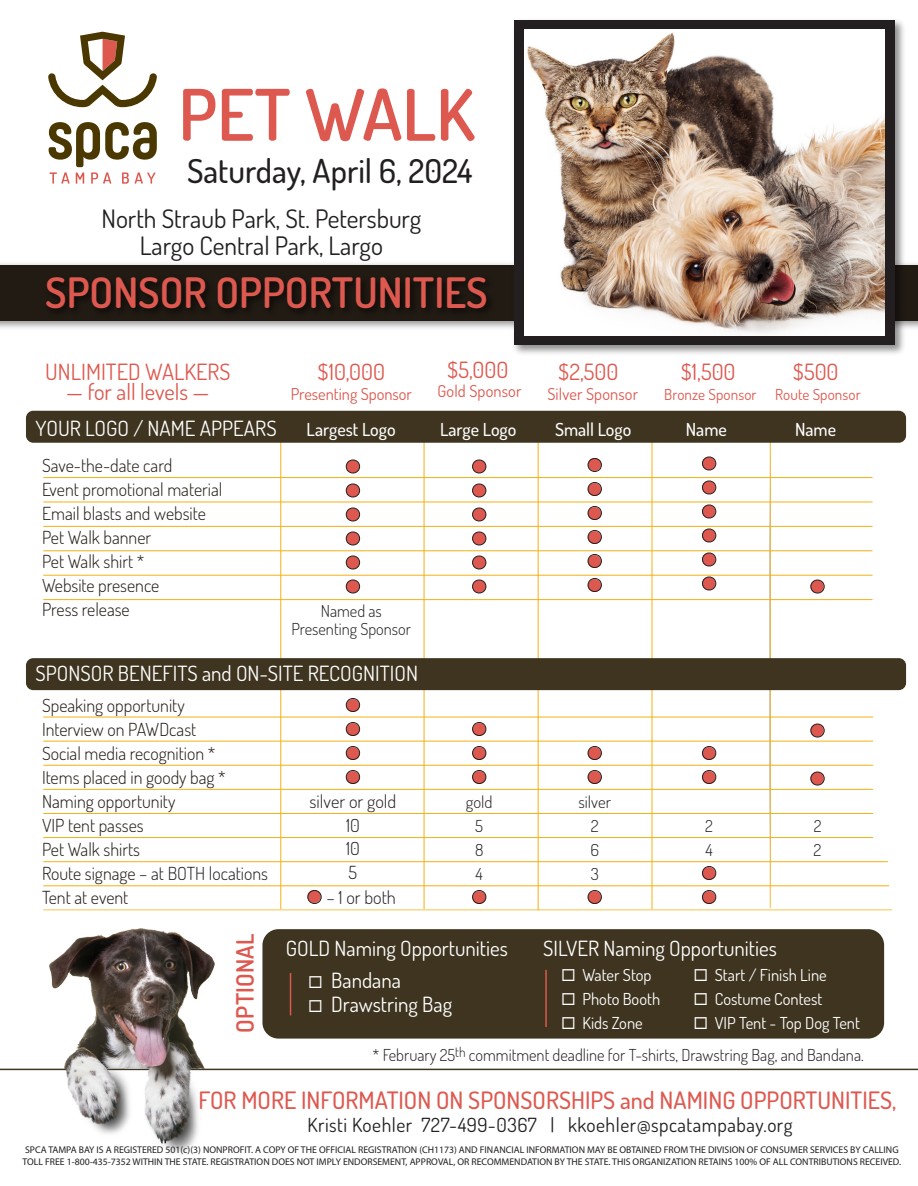
<style>
.page{position:relative;width:918px;height:1186px;background:#fff}
.page>*{position:absolute;margin:0;border:0;box-sizing:border-box;transform-origin:0 0}
.t1{font:600 71.1px "Dosis";color:#dd5950}
.t2{font:600 42px "Dosis";color:#dd5950}
.t3{font:500 32.85px "Dosis";color:#231f20}
.t4{font:25.5px/27px "Dosis";color:#231f20;text-align:center}
.t5{font:500 24px "Dosis";color:#dd5950}
.t6{font:600 24px "Dosis";letter-spacing:.01em;color:#dd5950}
.t7{font:22.5px "Dosis";color:#dd5950}
.t8{font:21px "Dosis";color:#fff}
.t9{font:19.5px "Dosis";letter-spacing:.025em;color:#231f20}
.t10{font:300 18px/24px "Dosis";color:#221b14}
.t11{font:500 18px "Dosis";color:#fff}
.t12{font:300 18px/24px "Dosis";color:#231f20;text-align:center}
.t13{font:300 16.5px/24px "Dosis";color:#231f20;text-align:center}
.t14{font:16.5px "Dosis";color:#fff}
.t15{font:16.35px "Dosis";letter-spacing:.01em;color:#dd5950}
.t16{font:15.15px "Dosis";letter-spacing:.01em;color:#dd5950}
.t17{font:9.75px/11.7px "Myriad Pro";color:#231f20}
.s1{color:#231f20}
</style>
<div class="page">
<img style="left:0;top:263px;width:918px;height:65px">
<div style="left:0;top:265px;width:918px;height:55px;background:#221b14"></div>
<svg style="left:280px;top:1069px;width:638px;height:1px"></svg>
<img style="left:39px;top:280px;width:460px;height:48px">
<div style="left:26px;top:411px;width:880px;height:32px;background:#3e341f;border-radius:7px"></div>
<div style="left:26px;top:658px;width:880px;height:32px;background:#3e341f;border-radius:7px"></div>
<div style="left:262px;top:929px;width:622px;height:110px;background:#3e341f;border-radius:16px"></div>
<hr style="left:290px;top:973px;width:1px;height:42px;background:#dd5950">
<hr style="left:545px;top:970px;width:2px;height:57px;background:#dd5950">
<svg style="left:48px;top:32px;width:109px;height:75px"></svg>
<svg style="left:49px;top:122px;width:108px;height:62px"></svg>
<img style="left:510px;top:20px;width:399px;height:334px">
<div style="left:514px;top:20px;width:381px;height:325px;background:#231f20"></div>
<img style="left:0;top:928px;width:280px;height:225px">
<img style="left:525px;top:29px;width:360px;height:307px">
<svg style="left:43px;top:442px;width:849px;height:469px"></svg>
<h1 class="t1" style="left:178px;top:69px;width:298px">PET WALK</h1>
<h3 class="t3" style="left:187px;top:149px;width:287px">Saturday, April 6, 2024</h3>
<h3 class="t4" style="left:102px;top:204px;width:321px">North Straub Park, St. Petersburg<br>Largo Central Park, Largo</h3>
<h2 class="t2" style="left:45px;top:266px;width:444px">SPONSOR OPPORTUNITIES</h2>
<h3 class="t7" style="left:45px;top:357px;width:187px">UNLIMITED WALKERS</h3>
<h3 class="t7" style="left:66px;top:377px;width:145px">— for all levels —</h3>
<h3 class="t7" style="left:318px;top:357px;width:69px">$10,000</h3>
<h3 class="t15" style="left:291px;top:383px;width:123px">Presenting Sponsor</h3>
<h3 class="t7" style="left:447px;top:355px;width:63px">$5,000</h3>
<h3 class="t15" style="left:438px;top:381px;width:85px">Gold Sponsor</h3>
<h3 class="t7" style="left:558px;top:357px;width:62px">$2,500</h3>
<h3 class="t15" style="left:547px;top:383px;width:92px">Silver Sponsor</h3>
<h3 class="t7" style="left:681px;top:357px;width:56px">$1,500</h3>
<h3 class="t16" style="left:664px;top:384px;width:94px">Bronze Sponsor</h3>
<h3 class="t7" style="left:793px;top:357px;width:47px">$500</h3>
<h3 class="t16" style="left:775px;top:384px;width:87px">Route Sponsor</h3>
<h3 class="t8" style="left:36px;top:414px;width:243px">YOUR LOGO / NAME APPEARS</h3>
<h3 class="t11" style="left:307px;top:417px;width:90px">Largest Logo</h3>
<h3 class="t11" style="left:440px;top:417px;width:78px">Large Logo</h3>
<h3 class="t11" style="left:555px;top:417px;width:78px">Small Logo</h3>
<h3 class="t11" style="left:686px;top:417px;width:43px">Name</h3>
<h3 class="t11" style="left:795px;top:417px;width:43px">Name</h3>
<h3 class="t10" style="left:42px;top:453px;width:182px">Save-the-date card<br>Event promotional material<br>Email blasts and website<br>Pet Walk banner<br>Pet Walk shirt *<br>Website presence<br>Press release</h3>
<h3 class="t13" style="left:291px;top:601px;width:121px;line-height:18px">Named as<br>Presenting Sponsor</h3>
<h3 class="t8" style="left:36px;top:660px;width:384px">SPONSOR BENEFITS and ON-SITE RECOGNITION</h3>
<h3 class="t10" style="left:42px;top:693px;width:228px">Speaking opportunity<br>Interview on PAWDcast<br>Social media recognition *<br>Items placed in goody bag *<br>Naming opportunity<br>VIP tent passes<br>Pet Walk shirts<br>Route signage <span class="s1">– at BOTH locations<br></span>Tent at event</h3>
<h3 class="t12" style="left:310px;top:788px;width:88px">silver or gold<br>10<br>10<br>5</h3>
<h3 class="t12" style="left:326px;top:884px;width:71px">– 1 or both</h3>
<h3 class="t13" style="left:466px;top:789px;width:28px">gold<br>5<br>8<br>4</h3>
<h3 class="t13" style="left:578px;top:789px;width:34px">silver<br>2<br>6<br>3</h3>
<h3 class="t13" style="left:705px;top:813px;width:9px;text-align:left">2<br>4</h3>
<h3 class="t13" style="left:814px;top:813px;width:9px;text-align:left">2<br>2</h3>
<h3 class="t6" style="left:229px;top:1033px;width:101px;rotate:-90deg">OPTIONAL</h3>
<h3 class="t8" style="left:286px;top:934px;width:223px">GOLD Naming Opportunities</h3>
<h3 class="t8" style="left:308px;top:967px;width:94px">◻ Bandana</h3>
<h3 class="t8" style="left:308px;top:991px;width:146px">◻ Drawstring Bag</h3>
<h3 class="t8" style="left:543px;top:934px;width:235px">SILVER Naming Opportunities</h3>
<h3 class="t14" style="left:561px;top:964px;width:92px">◻ Water Stop</h3>
<h3 class="t14" style="left:561px;top:988px;width:101px">◻ Photo Booth</h3>
<h3 class="t14" style="left:561px;top:1012px;width:83px">◻ Kids Zone</h3>
<h3 class="t14" style="left:693px;top:964px;width:135px">◻ Start / Finish Line</h3>
<h3 class="t14" style="left:693px;top:988px;width:130px">◻ Costume Contest</h3>
<h3 class="t14" style="left:693px;top:1012px;width:168px">◻ VIP Tent - Top Dog Tent</h3>
<h3 class="t13" style="left:372px;top:1043px;width:493px">* February 25<sup>th</sup> commitment deadline for T-shirts, Drawstring Bag, and Bandana.</h3>
<h3 class="t5" style="left:199px;top:1084px;width:699px">FOR MORE INFORMATION ON SPONSORSHIPS and NAMING OPPORTUNITIES,</h3>
<h3 class="t9" style="left:307px;top:1112px;width:487px">Kristi Koehler 727-499-0367 | kkoehler@spcatampabay.org</h3>
<p class="t17" style="left:23px;top:1144px;width:880px">SPCA TAMPA BAY IS A REGISTERED 501(c)(3) NONPROFIT. A COPY OF THE OFFICIAL REGISTRATION (CH1173) AND FINANCIAL INFORMATION MAY BE OBTAINED FROM THE DIVISION OF CONSUMER SERVICES BY CALLING<br>TOLL FREE 1-800-435-7352 WITHIN THE STATE. REGISTRATION DOES NOT IMPLY ENDORSEMENT, APPROVAL, OR RECOMMENDATION BY THE STATE. THIS ORGANIZATION RETAINS 100% OF ALL CONTRIBUTIONS RECEIVED.</p>
</div>
